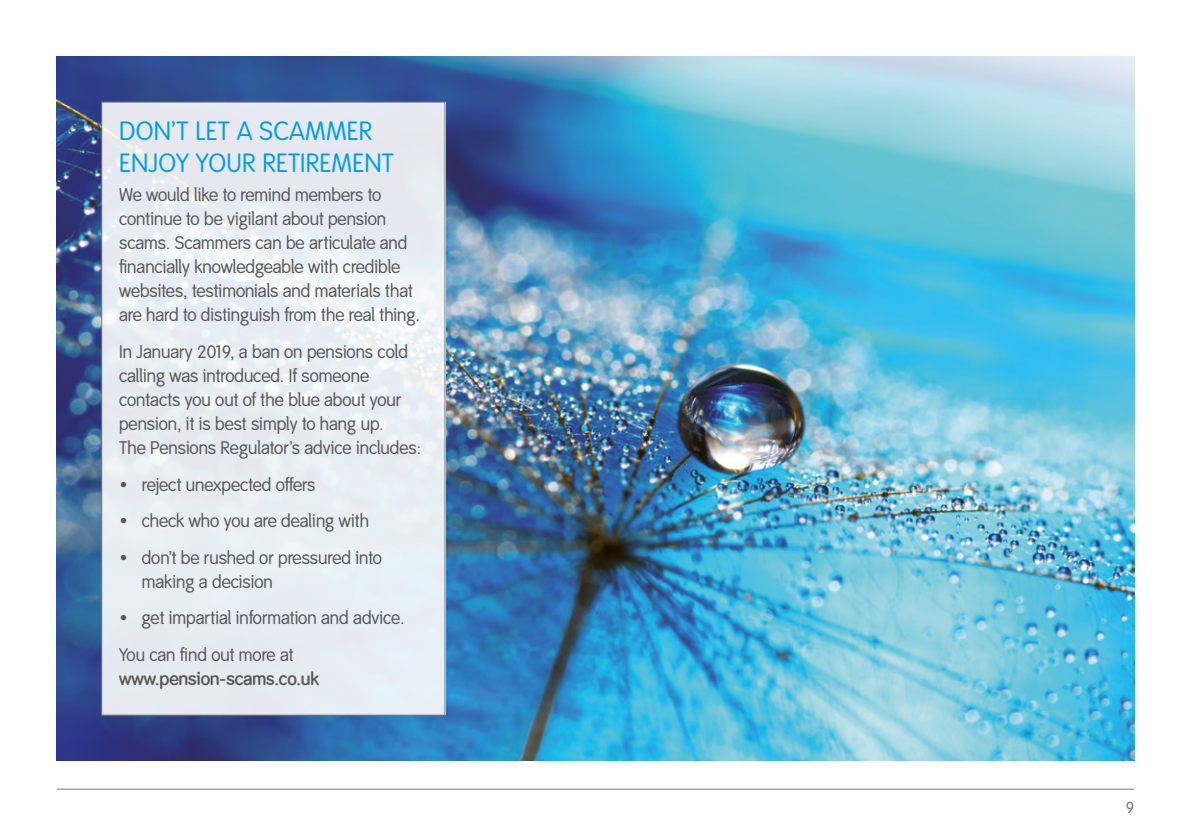
<style>
.page{position:relative;width:1191px;height:840px;background:#fff}
.page>*{position:absolute;margin:0;border:0;box-sizing:border-box;transform-origin:0 0}
.t1{font:26px/32px "Smith&Nephew";letter-spacing:.01em;color:#009fe3}
.t2{font:18px/24px "Smith&Nephew";color:#575756}
.t3{font:600 18px "Smith&Nephew";color:#575756}
.t4{font:16px "Smith&Nephew";color:#7c7b7b}
</style>
<div class="page">
<img style="left:57px;top:57px;width:1077px;height:703px">
<hr style="left:57px;top:788px;width:1077px;height:1px;background:#7c7b7b">
<div style="left:102px;top:102px;width:343px;height:612px;background:#e7edf3"></div>
<h1 class="t1" style="left:119px;top:115px;width:276px">DON’T LET A SCAMMER<br>ENJOY YOUR RETIREMENT</h1>
<p class="t2" style="left:119px;top:183px;width:302px">We would like to remind members to continue to be vigilant about pension scams. Scammers can be articulate and financially knowledgeable with credible websites, testimonials and materials that are hard to distinguish from the real thing.</p>
<p class="t2" style="left:119px;top:340px;width:304px">In January 2019, a ban on pensions cold calling was introduced. If someone contacts you out of the blue about your pension, it is best simply to hang up.<br>The Pensions Regulator’s advice includes:</p>
<p class="t2" style="left:119px;top:472px;width:198px">• reject unexpected offers</p>
<p class="t2" style="left:119px;top:509px;width:252px">• check who you are dealing with</p>
<p class="t2" style="left:142px;top:545px;width:242px;text-indent:-23px">• don’t be rushed or pressured into making a decision</p>
<p class="t2" style="left:119px;top:599px;width:287px;line-height:36.4px">• get impartial information and advice.<br>You can find out more at</p>
<p class="t3" style="left:119px;top:667px;width:201px">www.pension-scams.co.uk</p>
<p class="t4" style="left:1125px;top:797px;width:10px">9</p>
</div>
